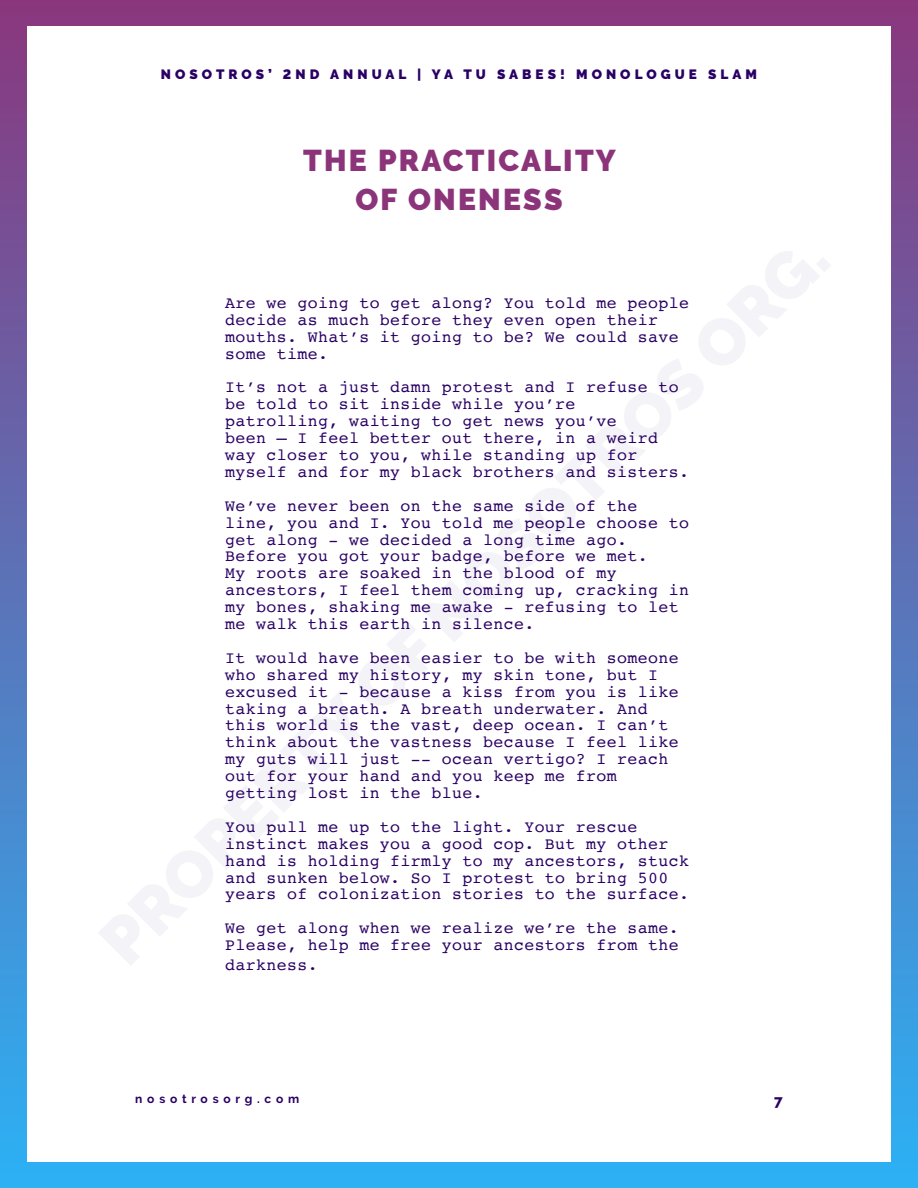
<style>
.page{position:relative;width:918px;height:1188px;background:#fff}
.page>*{position:absolute;margin:0;border:0;box-sizing:border-box;transform-origin:0 0}
.t1{font:900 66px "Raleway";color:#290064}
.t2{font:900 30px/39px "Raleway";letter-spacing:.075em;color:#8c347a;text-align:center}
.t3{font:16.5px/17px "Courier";letter-spacing:.025em;color:#290064}
.t4{font:800 15px "Raleway";color:#290064}
.t5{font:900 13.5px "Raleway";letter-spacing:.3em;color:#290064}
.t6{font:700 12px "Raleway";letter-spacing:.4em;color:#290064}
</style>
<div class="page">
<div style="left:0;top:0;width:918px;height:1188px;background:linear-gradient(to bottom,#8a377d,#2cb1f5)"></div>
<div style="left:27px;top:26px;width:864px;height:1136px;background:#fff"></div>
<p class="t5" style="left:161px;top:66px;width:598px">NOSOTROS’ 2ND ANNUAL | YA TU SABES! MONOLOGUE SLAM</p>
<h2 class="t2" style="left:303px;top:141px;width:314px">THE PRACTICALITY<br>OF ONENESS</h2>
<h1 class="t1" style="left:84px;top:925px;width:1000px;rotate:-45deg">PROPERTY OF NOSOTROS ORG.</h1>
<p class="t3" style="left:225px;top:295px;width:465px">Are we going to get along? You told me people decide as much before they even open their mouths. What’s it going to be? We could save some time.</p>
<p class="t3" style="left:225px;top:380px;width:465px">It’s not a just damn protest and I refuse to be told to sit inside while you’re patrolling, waiting to get news you’ve<br>been — I feel better out there, in a weird way closer to you, while standing up for myself and for my black brothers and sisters.</p>
<p class="t3" style="left:225px;top:498px;width:465px">We’ve never been on the same side of the line, you and I. You told me people choose to get along - we decided a long time ago.<br>Before you got your badge, before we met.<br>My roots are soaked in the blood of my ancestors, I feel them coming up, cracking in my bones, shaking me awake - refusing to let me walk this earth in silence.</p>
<p class="t3" style="left:225px;top:650px;width:455px">It would have been easier to be with someone who shared my history, my skin tone, but I excused it - because a kiss from you is like taking a breath. A breath underwater. And this world is the vast, deep ocean. I can’t think about the vastness because I feel like my guts will just -- ocean vertigo? I reach out for your hand and you keep me from getting lost in the blue.</p>
<p class="t3" style="left:225px;top:819px;width:465px">You pull me up to the light. Your rescue instinct makes you a good cop. But my other hand is holding firmly to my ancestors, stuck and sunken below. So I protest to bring 500 years of colonization stories to the surface.</p>
<p class="t3" style="left:225px;top:921px;width:455px">We get along when we realize we’re the same.<br>Please, help me free your ancestors from the</p>
<p class="t3" style="left:225px;top:957px;width:94px">darkness.</p>
<p class="t6" style="left:135px;top:1092px;width:166px">nosotrosorg.com</p>
<p class="t4" style="left:774px;top:1092px;width:10px">7</p>
</div>
